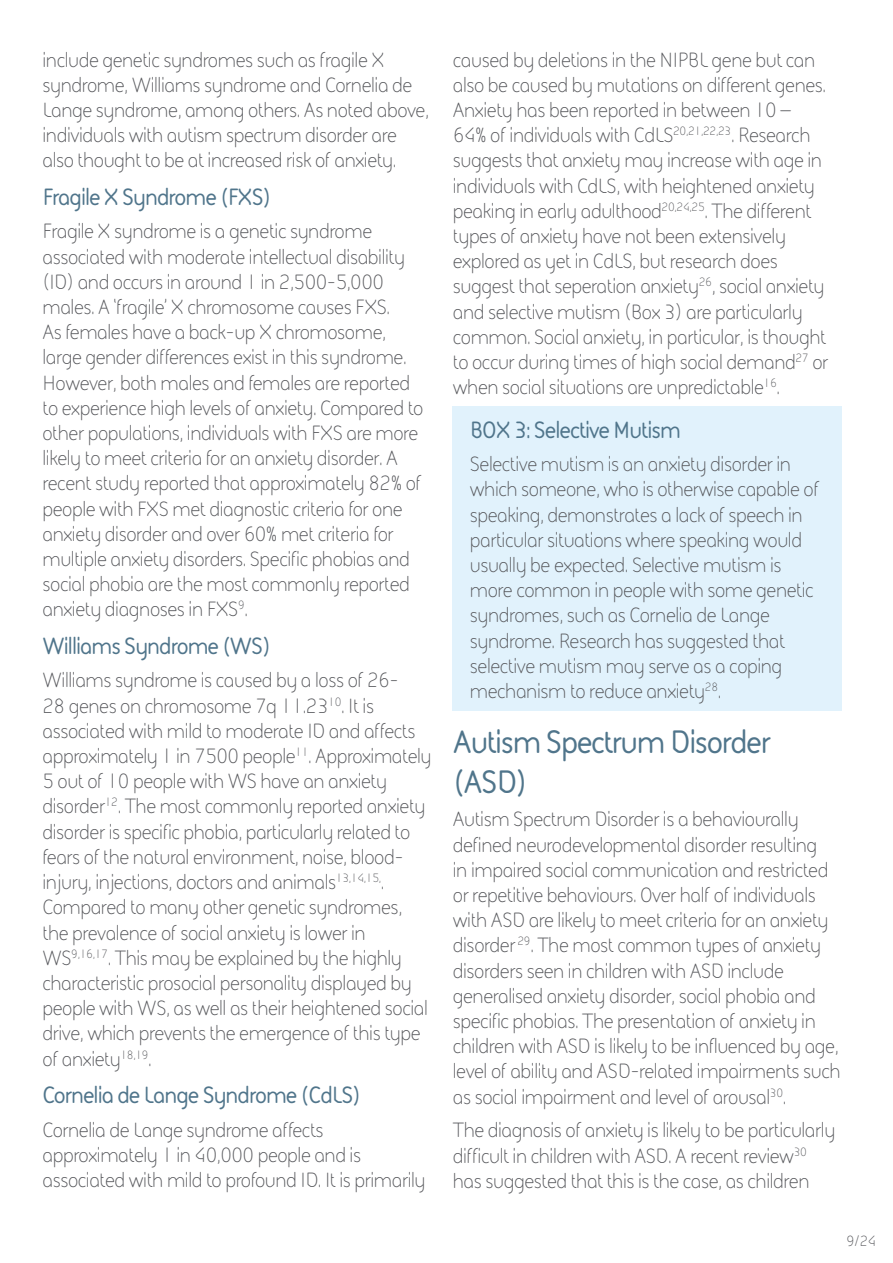
<style>
.page{position:relative;width:893px;height:1263px;background:#fff}
.page>*{position:absolute;margin:0;border:0;box-sizing:border-box;transform-origin:0 0}
.t1{font:700 33px/39.6px "FS Sophie";letter-spacing:-.04em;color:#50758b}
.t2{font:700 24px "FS Sophie";letter-spacing:-.04em;color:#50758b}
.t3{font:21px/25.2px "FS Sophie";letter-spacing:-.02em;color:#56575b}
.t4{font:15px "FS Sophie";color:#56575b}
</style>
<div class="page">
<div style="left:453px;top:407px;width:389px;height:304px;background:#e1f2fc"></div>
<p class="t3" style="left:43px;top:46px;width:388px">include genetic syndromes such as fragile X syndrome, Williams syndrome and Cornelia de Lange syndrome, among others. As noted above, individuals with autism spectrum disorder are also thought to be at increased risk of anxiety.</p>
<p class="t2" style="left:43px;top:180px;width:230px">Fragile X Syndrome (FXS)</p>
<p class="t3" style="left:43px;top:218px;width:382px">Fragile X syndrome is a genetic syndrome associated with moderate intellectual disability (ID) and occurs in around 1 in 2,500-5,000 males. A ‘fragile’ X chromosome causes FXS.<br>As females have a back-up X chromosome, large gender differences exist in this syndrome.<br>However, both males and females are reported to experience high levels of anxiety. Compared to other populations, individuals with FXS are more likely to meet criteria for an anxiety disorder. A recent study reported that approximately 82% of people with FXS met diagnostic criteria for one anxiety disorder and over 60% met criteria for multiple anxiety disorders. Specific phobias and social phobia are the most commonly reported anxiety diagnoses in FXS<sup>9</sup>.</p>
<p class="t2" style="left:43px;top:629px;width:230px">Williams Syndrome (WS)</p>
<p class="t3" style="left:43px;top:667px;width:391px">Williams syndrome is caused by a loss of 26-<br>28 genes on chromosome 7q 11.23<sup>10</sup>. It is associated with mild to moderate ID and affects approximately 1 in 7500 people<sup>11</sup>. Approximately 5 out of 10 people with WS have an anxiety disorder<sup>12</sup>. The most commonly reported anxiety disorder is specific phobia, particularly related to fears of the natural environment, noise, blood&shy;injury, injections, doctors and animals<sup>13,14,15,</sup>.<br>Compared to many other genetic syndromes, the prevalence of social anxiety is lower in WS<sup>9,16,17</sup>. This may be explained by the highly characteristic prosocial personality displayed by people with WS, as well as their heightened social drive, which prevents the emergence of this type of anxiety<sup>18,19</sup>.</p>
<p class="t2" style="left:43px;top:1078px;width:320px">Cornelia de Lange Syndrome (CdLS)</p>
<p class="t3" style="left:43px;top:1116px;width:385px">Cornelia de Lange syndrome affects approximately 1 in 40,000 people and is associated with mild to profound ID. It is primarily</p>
<p class="t3" style="left:453px;top:46px;width:377px">caused by deletions in the NIPBL gene but can also be caused by mutations on different genes.<br>Anxiety has been reported in between 10 – 64% of individuals with CdLS<sup>20,21,22,23</sup>. Research suggests that anxiety may increase with age in individuals with CdLS, with heightened anxiety peaking in early adulthood<sup>20,24,25</sup>. The different types of anxiety have not been extensively explored as yet in CdLS, but research does suggest that seperation anxiety<sup>26</sup>, social anxiety and selective mutism (Box 3) are particularly common. Social anxiety, in particular, is thought to occur during times of high social demand<sup>27</sup> or when social situations are unpredictable<sup>16</sup>.</p>
<p class="t2" style="left:470px;top:413px;width:213px">BOX 3: Selective Mutism</p>
<p class="t3" style="left:470px;top:451px;width:351px">Selective mutism is an anxiety disorder in which someone, who is otherwise capable of speaking, demonstrates a lack of speech in particular situations where speaking would usually be expected. Selective mutism is more common in people with some genetic syndromes, such as Cornelia de Lange syndrome. Research has suggested that selective mutism may serve as a coping mechanism to reduce anxiety<sup>28</sup>.</p>
<h1 class="t1" style="left:453px;top:720px;width:319px">Autism Spectrum Disorder (ASD)</h1>
<p class="t3" style="left:453px;top:806px;width:389px">Autism Spectrum Disorder is a behaviourally defined neurodevelopmental disorder resulting<br>in impaired social communication and restricted or repetitive behaviours. Over half of individuals with ASD are likely to meet criteria for an anxiety disorder <sup>29</sup>. The most common types of anxiety disorders seen in children with ASD include generalised anxiety disorder, social phobia and specific phobias. The presentation of anxiety in children with ASD is likely to be influenced by age, level of ability and ASD-related impairments such as social impairment and level of arousal<sup>30</sup>.</p>
<p class="t3" style="left:453px;top:1117px;width:384px">The diagnosis of anxiety is likely to be particularly difficult in children with ASD. A recent review<sup>30 </sup>has suggested that this is the case, as children</p>
<p class="t4" style="left:846px;top:1231px;width:31px">9/24</p>
</div>
